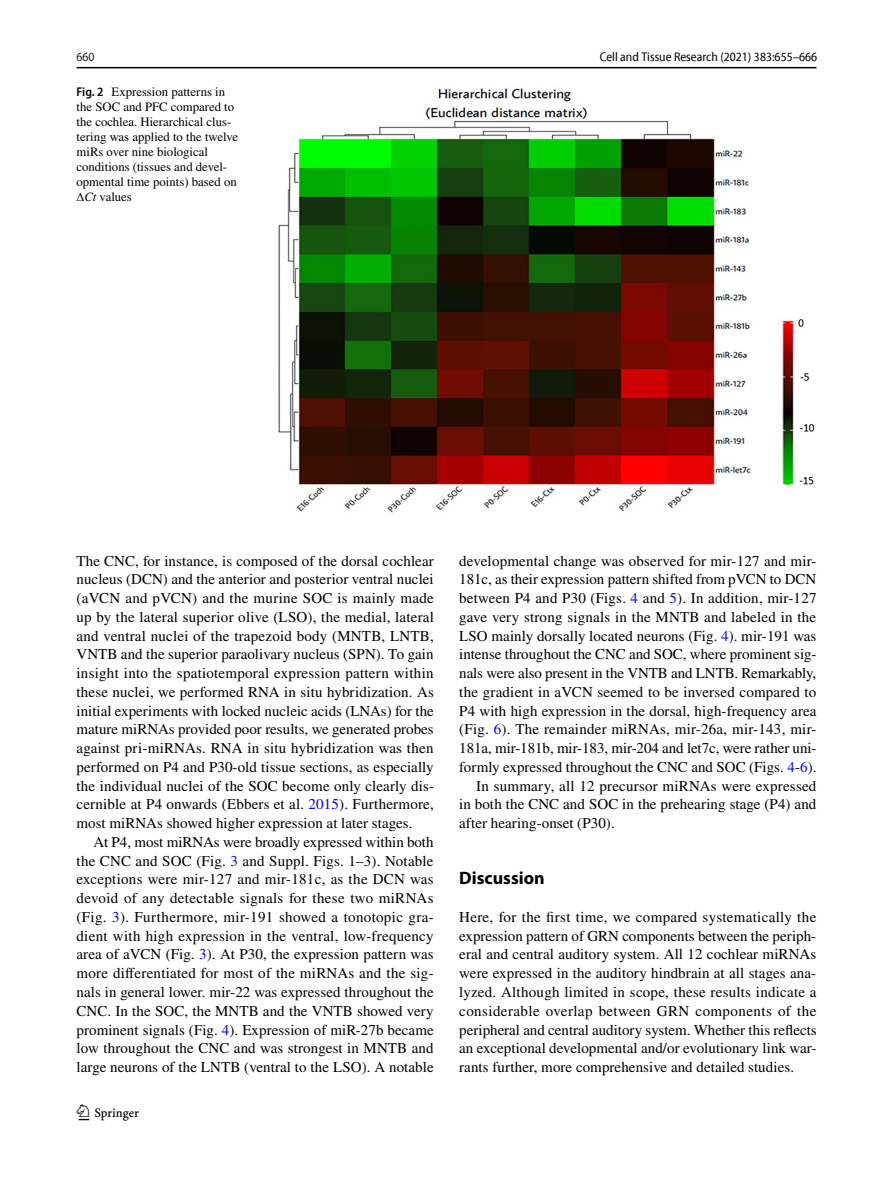
<style>
.page{position:relative;width:893px;height:1187px;background:#fff}
.page>*{position:absolute;margin:0;border:0;box-sizing:border-box;transform-origin:0 0}
.t1{font:22.5px "Springnew Regular 2";color:#000}
.t2{font:700 18px "Myriad Pro";color:#000}
.t3{font:15px/18.8px "STIX";letter-spacing:.005em;color:#000;text-align:justify}
.t4{font:12.75px/15px "STIX";color:#000}
.t5{font:semi-condensed 12.75px "Myriad Pro Unic";color:#000}
.t6{font:12.75px "Myriad Pro Unic Semi Condensed 3";color:#231f20}
.s1{font-family:"Myriad Pro";font-weight:600;font-stretch:semi-condensed}
.s2{font-style:italic}
.s3{color:#00f}
</style>
<div class="page">
<hr style="left:77px;top:67px;width:739px;height:1px;background:#000">
<img style="left:278px;top:88px;width:537px;height:425px">
<p class="t6" style="left:77px;top:52px;width:20px">660</p>
<p class="t5" style="left:600px;top:52px;width:219px">Cell and Tissue Research (2021) 383:655–666</p>
<p class="t4" style="left:77px;top:85px;width:163px"><span class="s1">Fig. 2</span> Expression patterns in the SOC and PFC compared to the cochlea. Hierarchical clus&shy;tering was applied to the twelve miRs over nine biological conditions (tissues and devel&shy;opmental time points) based on ∆<span class="s2">Ct</span> values</p>
<p class="t3" style="left:77px;top:552px;width:359px">The CNC, for instance, is composed of the dorsal cochlear nucleus (DCN) and the anterior and posterior ventral nuclei (aVCN and pVCN) and the murine SOC is mainly made up by the lateral superior olive (LSO), the medial, lateral and ventral nuclei of the trapezoid body (MNTB, LNTB, VNTB and the superior paraolivary nucleus (SPN). To gain insight into the spatiotemporal expression pattern within these nuclei, we performed RNA in situ hybridization. As initial experiments with locked nucleic acids (LNAs) for the mature miRNAs provided poor results, we generated probes against pri-miRNAs. RNA in situ hybridization was then performed on P4 and P30-old tissue sections, as especially the individual nuclei of the SOC become only clearly dis&shy;cernible at P4 onwards (Ebbers et al. <span class="s3">2015</span>). Furthermore, most miRNAs showed higher expression at later stages.</p>
<p class="t3" style="left:77px;top:833px;width:359px;text-indent:17px">At P4, most miRNAs were broadly expressed within both the CNC and SOC (Fig. <span class="s3">3</span> and Suppl. Figs. 1–3). Notable exceptions were mir-127 and mir-181c, as the DCN was devoid of any detectable signals for these two miRNAs (Fig. <span class="s3">3</span>). Furthermore, mir-191 showed a tonotopic gra&shy;dient with high expression in the ventral, low-frequency area of aVCN (Fig. <span class="s3">3</span>). At P30, the expression pattern was more differentiated for most of the miRNAs and the sig&shy;nals in general lower. mir-22 was expressed throughout the CNC. In the SOC, the MNTB and the VNTB showed very prominent signals (Fig. <span class="s3">4</span>). Expression of miR-27b became low throughout the CNC and was strongest in MNTB and large neurons of the LNTB (ventral to the LSO). A notable</p>
<h1 class="t1" style="left:79px;top:1104px;width:62px">1 3</h1>
<p class="t3" style="left:459px;top:552px;width:359px">developmental change was observed for mir-127 and mir-</p>
<p class="t3" style="left:459px;top:571px;width:358px">181c, as their expression pattern shifted from pVCN to DCN</p>
<p class="t3" style="left:459px;top:589px;width:359px">between P4 and P30 (Figs. <span class="s3">4</span> and <span class="s3">5</span>). In addition, mir-127</p>
<p class="t3" style="left:459px;top:608px;width:358px">gave very strong signals in the MNTB and labeled in the</p>
<p class="t3" style="left:459px;top:627px;width:359px">LSO mainly dorsally located neurons (Fig. <span class="s3">4</span>). mir-191 was</p>
<p class="t3" style="left:459px;top:646px;width:359px">intense throughout the CNC and SOC, where prominent sig-</p>
<p class="t3" style="left:459px;top:664px;width:359px">nals were also present in the VNTB and LNTB. Remarkably,</p>
<p class="t3" style="left:459px;top:683px;width:359px">the gradient in aVCN seemed to be inversed compared to</p>
<p class="t3" style="left:459px;top:702px;width:359px">P4 with high expression in the dorsal, high-frequency area</p>
<p class="t3" style="left:459px;top:721px;width:359px">(Fig. <span class="s3">6</span>). The remainder miRNAs, mir-26a, mir-143, mir-</p>
<p class="t3" style="left:459px;top:739px;width:359px">181a, mir-181b, mir-183, mir-204 and let7c, were rather uni-</p>
<p class="t3" style="left:459px;top:758px;width:359px">formly expressed throughout the CNC and SOC (Figs. <span class="s3">4</span>-<span class="s3">6</span>).</p>
<p class="t3" style="left:476px;top:777px;width:342px">In summary, all 12 precursor miRNAs were expressed</p>
<p class="t3" style="left:459px;top:796px;width:359px">in both the CNC and SOC in the prehearing stage (P4) and</p>
<p class="t3" style="left:459px;top:814px;width:157px">after hearing-onset (P30).</p>
<p class="t2" style="left:459px;top:866px;width:87px">Discussion</p>
<p class="t3" style="left:459px;top:908px;width:359px">Here, for the first time, we compared systematically the expression pattern of GRN components between the periph&shy;eral and central auditory system. All 12 cochlear miRNAs were expressed in the auditory hindbrain at all stages ana&shy;lyzed. Although limited in scope, these results indicate a considerable overlap between GRN components of the peripheral and central auditory system. Whether this reflects an exceptional developmental and/or evolutionary link war&shy;rants further, more comprehensive and detailed studies.</p>
</div>
